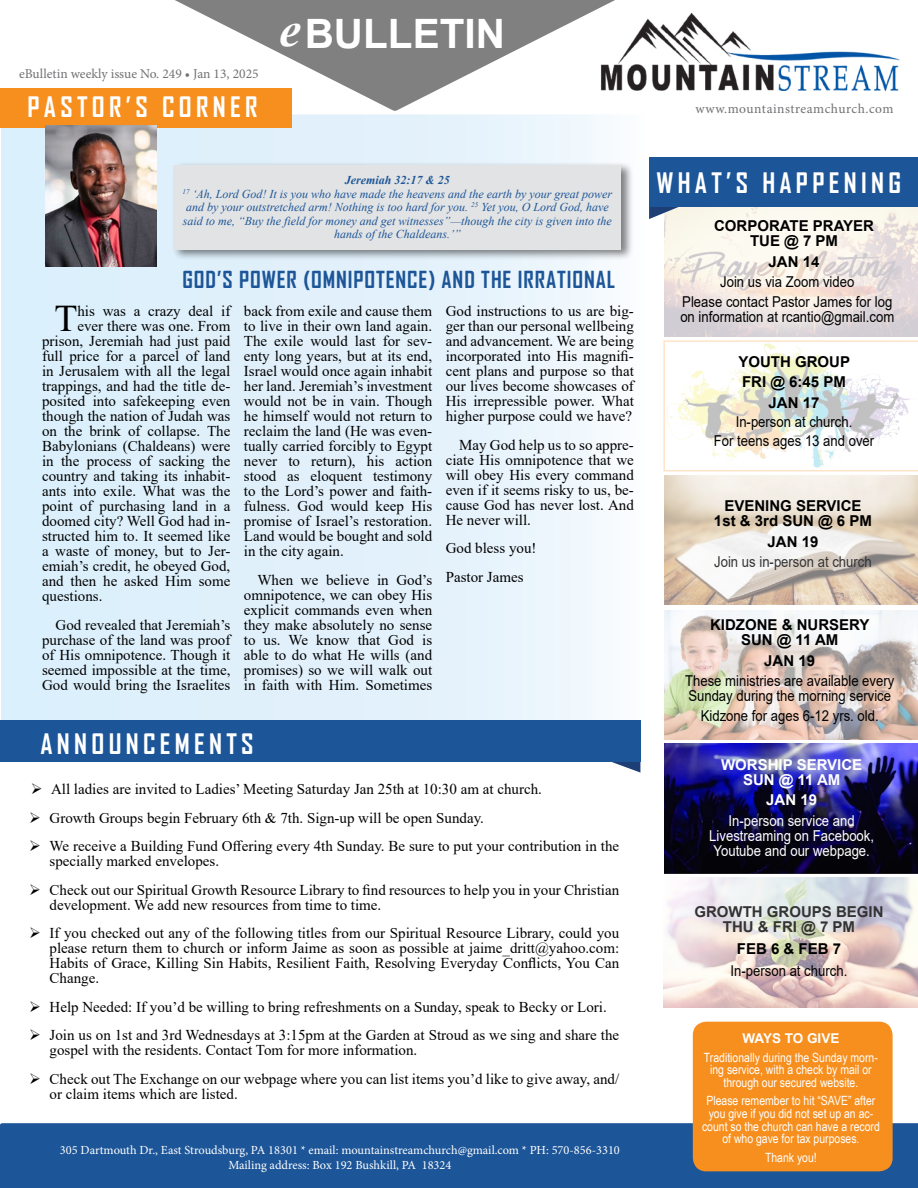
<style>
.page{position:relative;width:918px;height:1188px;background:#fff}
.page>*{position:absolute;margin:0;border:0;box-sizing:border-box;transform-origin:0 0}
.t1{font:700 40.5px "Arial";color:#fff}
.t2{font:37.65px "Times New Roman";color:#000}
.t3{font:700 27px "Agency FB";letter-spacing:.16em;color:#fff}
.t4{font:700 22.5px "Agency FB";letter-spacing:.04em;color:#1c5598}
.t5{font:15px/15px "Times New Roman";color:#000}
.t6{font:15px/18.9px "Arial";color:#000;text-align:center;scale:.88 1}
.t7{font:700 15px/15px "Arial";color:#000;text-align:center}
.t8{font:15px/15px "Arial";color:#fff;text-align:center;scale:.88 1}
.t9{font:700 15px/15px "Arial";color:#333;text-align:center}
.t10{font:700 15px/15px "Arial";color:#fff;text-align:center}
.t11{font:15px "Arial";color:#333;scale:.88 1}
.t12{font:13.5px "Minion Pro";letter-spacing:.005em;color:#717073}
.t13{font:13.5px "Minion Pro";letter-spacing:.035em;color:#717073}
.t14{font:700 13.5px "Arial";color:#fff}
.t15{font:12.75px/12.8px "Arial Narrow";color:#fff;text-align:center}
.t16{font:12.3px/15px "Minion Pro";color:#fff;text-align:center}
.t17{font:italic 12px/13.5px "Times New Roman";color:#1c5598;text-align:center}
.s1{font-family:"Times New Roman";font-style:italic;font-size:48px}
.s2{font-weight:700}
</style>
<div class="page">
<svg style="left:1px;top:114px;width:640px;height:611px;background:#e2f1fb"></svg>
<svg style="left:649px;top:207px;width:15px;height:12px"></svg>
<div style="left:649px;top:157px;width:269px;height:50px;background:#1c5598"></div>
<div style="left:0;top:1123px;width:918px;height:65px;background:#1c5598"></div>
<div style="left:0;top:89px;width:292px;height:39px;background:#f78f1e"></div>
<svg style="left:173px;top:0;width:442px;height:111px;fill:#808080"></svg>
<div style="left:693px;top:1022px;width:200px;height:149px;background:#f78f1e;border-radius:14px"></div>
<svg style="left:663px;top:340px;width:255px;height:131px"></svg>
<img style="left:664px;top:475px;width:254px;height:130px">
<img style="left:664px;top:610px;width:254px;height:130px">
<img style="left:663px;top:878px;width:255px;height:129px">
<img style="left:665px;top:744px;width:253px;height:129px">
<svg style="left:612px;top:762px;width:28px;height:11px"></svg>
<div style="left:0;top:721px;width:640px;height:41px;background:#1c5598"></div>
<img style="left:664px;top:207px;width:254px;height:129px">
<img style="left:597px;top:11px;width:303px;height:80px">
<div style="left:171px;top:162px;width:463px;height:99px;background:#000;opacity:.5"></div>
<div style="left:174px;top:165px;width:447px;height:84px;background:#e2e3e4"></div>
<img style="left:45px;top:125px;width:111px;height:141px">
<p class="t12" style="left:19px;top:65px;width:241px">eBulletin weekly issue No. 249 • Jan 13, 2025</p>
<h3 class="t3" style="left:27px;top:90px;width:232px">PASTOR’S CORNER</h3>
<h1 class="t1" style="left:280px;top:5px;width:227px"><span class="s1">e</span>BULLETIN</h1>
<p class="t13" style="left:695px;top:100px;width:200px">www.mountainstreamchurch.com</p>
<p class="t17" style="left:183px;top:173px;width:431px"><span class="s2">Jeremiah 32:17 &amp; 25<br></span><sup>17</sup> ‘Ah, Lord God! It is you who have made the heavens and the earth by your great power and by your outstretched arm! Nothing is too hard for you. <sup>25</sup> Yet you, O Lord God, have said to me, “Buy the field for money and get witnesses”—though the city is given into the hands of the Chaldeans.’”</p>
<h3 class="t4" style="left:183px;top:265px;width:434px">GOD’S POWER (OMNIPOTENCE) AND THE IRRATIONAL</h3>
<h2 class="t2" style="left:54px;top:292px;width:25px">T</h2>
<p class="t5" style="left:77px;top:303px;width:154px">his was a crazy deal if</p>
<p class="t5" style="left:77px;top:318px;width:154px">ever there was one. From</p>
<p class="t5" style="left:42px;top:333px;width:190px">prison, Jeremiah had just paid</p>
<p class="t5" style="left:42px;top:348px;width:190px">full price for a parcel of land</p>
<p class="t5" style="left:42px;top:363px;width:190px">in Jerusalem with all the legal</p>
<p class="t5" style="left:42px;top:378px;width:190px">trappings, and had the title de-</p>
<p class="t5" style="left:42px;top:393px;width:190px">posited into safekeeping even</p>
<p class="t5" style="left:42px;top:408px;width:190px">though the nation of Judah was</p>
<p class="t5" style="left:42px;top:423px;width:190px">on the brink of collapse. The</p>
<p class="t5" style="left:42px;top:438px;width:190px">Babylonians (Chaldeans) were</p>
<p class="t5" style="left:42px;top:453px;width:190px">in the process of sacking the</p>
<p class="t5" style="left:42px;top:468px;width:190px">country and taking its inhabit-</p>
<p class="t5" style="left:42px;top:483px;width:190px">ants into exile. What was the</p>
<p class="t5" style="left:42px;top:498px;width:190px">point of purchasing land in a</p>
<p class="t5" style="left:42px;top:513px;width:190px">doomed city? Well God had in-</p>
<p class="t5" style="left:42px;top:528px;width:190px">structed him to. It seemed like</p>
<p class="t5" style="left:42px;top:543px;width:190px">a waste of money, but to Jer-</p>
<p class="t5" style="left:42px;top:558px;width:190px">emiah’s credit, he obeyed God,</p>
<p class="t5" style="left:42px;top:573px;width:190px">and then he asked Him some</p>
<p class="t5" style="left:42px;top:588px;width:62px">questions.</p>
<p class="t5" style="left:42px;top:617px;width:190px;text-align:justify;text-indent:14px">God revealed that Jeremiah’s purchase of the land was proof of His omnipotence. Though it seemed impossible at the time, God would bring the Israelites</p>
<p class="t5" style="left:244px;top:303px;width:190px;text-align:justify">back from exile and cause them to live in their own land again.<br>The exile would last for sev&shy;enty long years, but at its end, Israel would once again inhabit her land. Jeremiah’s investment would not be in vain. Though he himself would not return to reclaim the land (He was even&shy;tually carried forcibly to Egypt never to return), his action stood as eloquent testimony to the Lord’s power and faith&shy;fulness. God would keep His promise of Israel’s restoration.<br>Land would be bought and sold in the city again.</p>
<p class="t5" style="left:244px;top:572px;width:190px;text-align:justify;text-indent:14px">When we believe in God’s omnipotence, we can obey His explicit commands even when they make absolutely no sense to us. We know that God is able to do what He wills (and promises) so we will walk out in faith with Him. Sometimes</p>
<p class="t5" style="left:446px;top:303px;width:190px;text-align:justify">God instructions to us are big&shy;ger than our personal wellbeing and advancement. We are being incorporated into His magnifi&shy;cent plans and purpose so that our lives become showcases of His irrepressible power. What higher purpose could we have?</p>
<p class="t5" style="left:446px;top:437px;width:190px;text-align:justify;text-indent:14px">May God help us to so appre&shy;ciate His omnipotence that we will obey His every command even if it seems risky to us, be&shy;cause God has never lost. And He never will.</p>
<p class="t5" style="left:446px;top:533px;width:92px;line-height:28.5px">God bless you!<br>Pastor James</p>
<h3 class="t3" style="left:40px;top:727px;width:215px">ANNOUNCEMENTS</h3>
<p class="t5" style="left:50px;top:775px;width:571px;line-height:28.5px">All ladies are invited to Ladies’ Meeting Saturday Jan 25th at 10:30 am at church.<br>Growth Groups begin February 6th &amp; 7th. Sign-up will be open Sunday.<br>We receive a Building Fund Offering every 4th Sunday. Be sure to put your contribution in the</p>
<p class="t5" style="left:50px;top:847px;width:571px;line-height:28.5px">specially marked envelopes.<br>Check out our Spiritual Growth Resource Library to find resources to help you in your Christian</p>
<p class="t5" style="left:50px;top:890px;width:571px;line-height:28.5px">development. We add new resources from time to time.<br>If you checked out any of the following titles from our Spiritual Resource Library, could you</p>
<p class="t5" style="left:50px;top:940px;width:571px;text-align:justify">please return them to church or inform Jaime as soon as possible at jaime_dritt@yahoo.com:<br>Habits of Grace, Killing Sin Habits, Resilient Faith, Resolving Everyday Conflicts, You Can Change.</p>
<p class="t5" style="left:50px;top:992px;width:571px;line-height:28.5px">Help Needed: If you’d be willing to bring refreshments on a Sunday, speak to Becky or Lori.<br>Join us on 1st and 3rd Wednesdays at 3:15pm at the Garden at Stroud as we sing and share the</p>
<p class="t5" style="left:50px;top:1036px;width:571px;line-height:28.5px">gospel with the residents. Contact Tom for more information.<br>Check out The Exchange on our webpage where you can list items you’d like to give away, and/</p>
<p class="t5" style="left:50px;top:1086px;width:190px">or claim items which are listed.</p>
<p class="t16" style="left:60px;top:1142px;width:561px">305 Dartmouth Dr., East Stroudsburg, PA 18301 * email: mountainstreamchurch@gmail.com * PH: 570-856-3310<br>Mailing address: Box 192 Bushkill, PA 18324</p>
<h3 class="t3" style="left:656px;top:166px;width:246px">WHAT’S HAPPENING</h3>
<p class="t7" style="left:714px;top:219px;width:162px">CORPORATE PRAYER<br>TUE @ 7 PM</p>
<p class="t7" style="left:769px;top:254px;width:52px">JAN 14</p>
<p class="t6" style="left:682px;top:271px;width:240px;line-height:20.4px">Join us via Zoom video<br>Please contact Pastor James for log</p>
<p class="t6" style="left:680px;top:308px;width:245px">on information at rcantio@gmail.com</p>
<p class="t7" style="left:738px;top:352px;width:113px;line-height:20.4px">YOUTH GROUP<br>FRI @ 6:45 PM<br>JAN 17</p>
<p class="t6" style="left:714px;top:412px;width:184px">In-person at church.<br>For teens ages 13 and over</p>
<p class="t7" style="left:714px;top:499px;width:159px">EVENING SERVICE<br>1st &amp; 3rd SUN @ 6 PM</p>
<p class="t7" style="left:768px;top:534px;width:52px">JAN 19</p>
<p class="t11" style="left:714px;top:551px;width:181px">Join us in-person at church</p>
<p class="t7" style="left:710px;top:618px;width:161px">KIDZONE &amp; NURSERY<br>SUN @ 11 AM</p>
<p class="t7" style="left:764px;top:653px;width:52px">JAN 19</p>
<p class="t6" style="left:685px;top:673px;width:239px;line-height:15px;text-align:left">These ministries are available every<br>Sunday during the morning service</p>
<p class="t6" style="left:701px;top:707px;width:204px">Kidzone for ages 6-12 yrs. old.</p>
<p class="t10" style="left:721px;top:757px;width:143px">WORSHIP SERVICE<br>SUN @ 11 AM</p>
<p class="t10" style="left:766px;top:793px;width:52px">JAN 19</p>
<p class="t8" style="left:709px;top:813px;width:189px">In-person service and<br>Livestreaming on Facebook,<br>Youtube and our webpage.</p>
<p class="t9" style="left:694px;top:905px;width:191px">GROWTH GROUPS BEGIN<br>THU &amp; FRI @ 7 PM</p>
<p class="t7" style="left:737px;top:941px;width:106px">FEB 6 &amp; FEB 7</p>
<p class="t6" style="left:731px;top:961px;width:134px">In-person at church.</p>
<p class="t14" style="left:743px;top:1029px;width:98px">WAYS TO GIVE</p>
<p class="t15" style="left:704px;top:1050px;width:175px">Traditionally during the Sunday morn&shy;ing service, with a check by mail or through our secured website.</p>
<p class="t15" style="left:702px;top:1094px;width:179px">Please remember to hit “SAVE” after you give if you did not set up an ac&shy;count so the church can have a record of who gave for tax purposes.</p>
<p class="t15" style="left:765px;top:1150px;width:53px">Thank you!</p>
</div>
